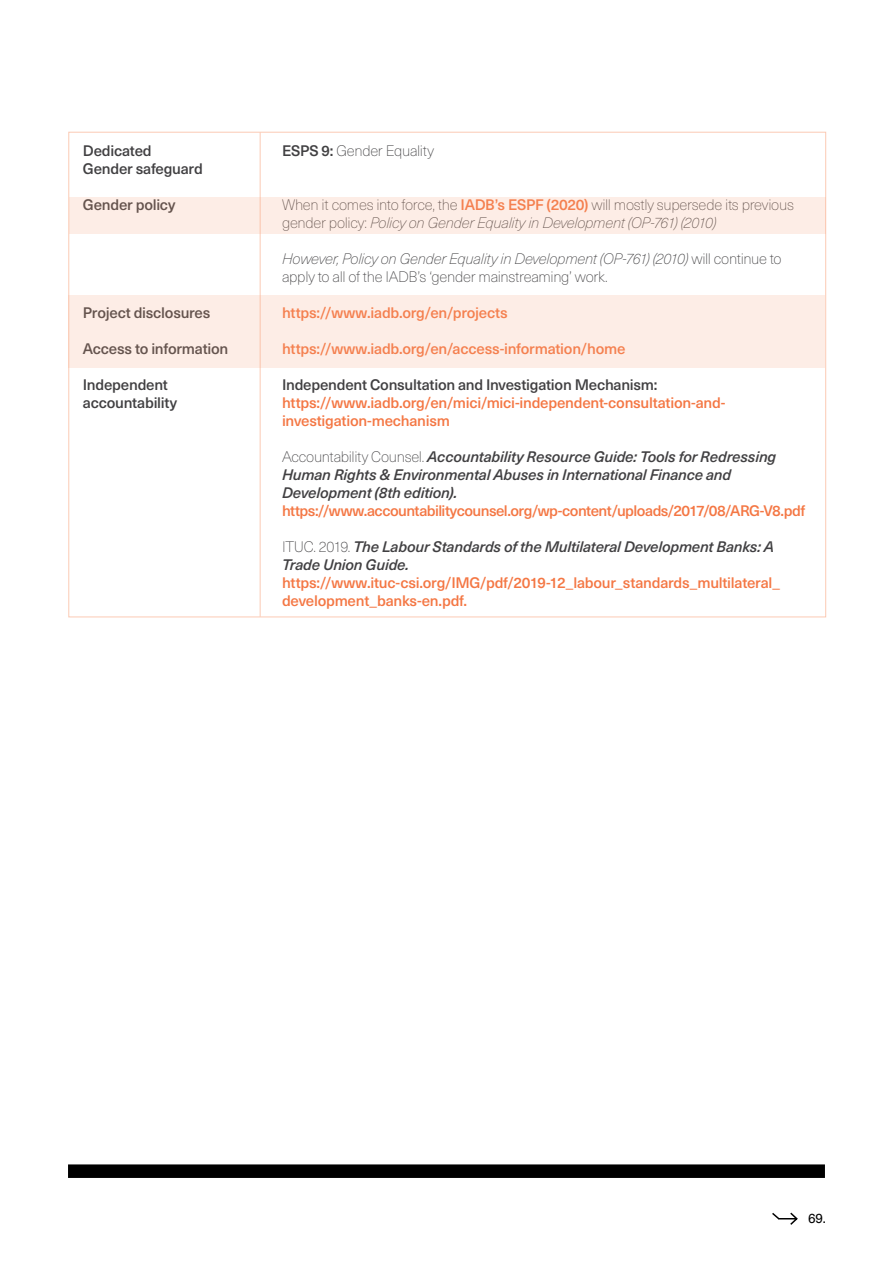
<style>
.page{position:relative;width:893px;height:1263px;background:#fff}
.page>*{position:absolute;margin:0;border:0;box-sizing:border-box;transform-origin:0 0}
.t1{font:500 15px/18px "Neue Haas Unica W1 G";letter-spacing:-.02em;color:#f47744}
.t2{font:100 15px/18px "Neue Haas Unica W1 G";letter-spacing:-.02em;color:#414042}
.t3{font:italic 500 15px/18px "Neue Haas Unica W1 G";letter-spacing:-.015em;color:#414042}
.t4{font:500 15px/18px "Neue Haas Unica W1 G";letter-spacing:-.015em;color:#414042}
.t5{font:13.5px "Neue Haas Unica W1 G";color:#000}
.s1{font-weight:500}
.s2{font-weight:500;color:#f47744}
.s3{font-style:italic}
.s4{font-weight:100;font-style:normal}
</style>
<div class="page">
<svg style="left:772px;top:1212px;width:26px;height:13px"></svg>
<div style="left:68px;top:1164px;width:757px;height:14px;background:#000"></div>
<hr style="left:260px;top:133px;width:1px;height:483px;background:#f9a782">
<div style="left:68px;top:296px;width:757px;height:72px;background:#fdede6"></div>
<div style="left:69px;top:198px;width:756px;height:36px;background:#fdede6"></div>
<p class="t4" style="left:83px;top:141px;width:122px">Dedicated<br>Gender safeguard</p>
<p class="t4" style="left:83px;top:195px;width:94px">Gender policy</p>
<p class="t4" style="left:83px;top:303px;width:129px">Project disclosures</p>
<p class="t4" style="left:83px;top:339px;width:147px">Access to information</p>
<p class="t4" style="left:83px;top:375px;width:96px">Independent accountability</p>
<p class="t2" style="left:282px;top:141px;width:153px"><span class="s1">ESPS 9:</span> Gender Equality</p>
<p class="t2" style="left:282px;top:195px;width:513px">When it comes into force, the <span class="s2">IADB’s ESPF (2020)</span> will mostly supersede its previous gender policy: <span class="s3">Policy on Gender Equality in Development (OP-761) (2010)</span></p>
<p class="t2" style="left:282px;top:249px;width:501px"><span class="s3">However, Policy on Gender Equality in Development (OP-761) (2010)</span> will continue to apply to all of the IADB’s ‘gender mainstreaming’ work.</p>
<p class="t1" style="left:282px;top:303px;width:227px">https://www.iadb.org/en/projects</p>
<p class="t1" style="left:282px;top:339px;width:345px">https://www.iadb.org/en/access-information/home</p>
<p class="t4" style="left:282px;top:375px;width:377px">Independent Consultation and Investigation Mechanism:</p>
<p class="t1" style="left:282px;top:393px;width:445px">https://www.iadb.org/en/mici/mici-independent-consultation-and&shy;investigation-mechanism</p>
<p class="t3" style="left:282px;top:447px;width:496px"><span class="s4">Accountability Counsel.</span> Accountability Resource Guide: Tools for Redressing<br>Human Rights &amp; Environmental Abuses in International Finance and<br>Development (8th edition).</p>
<p class="t1" style="left:282px;top:501px;width:525px">https://www.accountabilitycounsel.org/wp-content/uploads/2017/08/ARG-V8.pdf</p>
<p class="t3" style="left:282px;top:537px;width:494px"><span class="s4">ITUC. 2019.</span> The Labour Standards of the Multilateral Development Banks: A<br>Trade Union Guide.</p>
<p class="t1" style="left:282px;top:573px;width:499px">https://www.ituc-csi.org/IMG/pdf/2019-12_labour_standards_multilateral_ development_banks-en.pdf.</p>
<p class="t5" style="left:808px;top:1208px;width:19px">69.</p>
</div>
